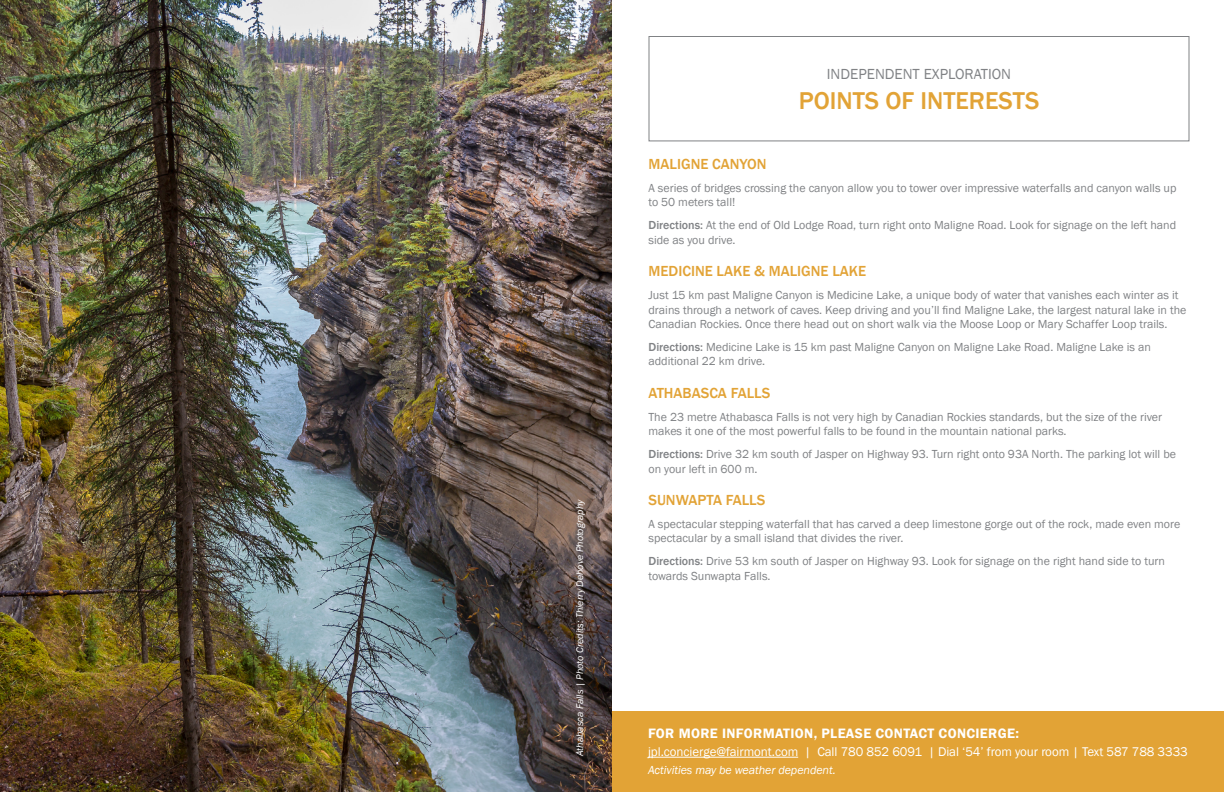
<style>
.page{position:relative;width:1224px;height:792px;background:#fff}
.page>*{position:absolute;margin:0;border:0;box-sizing:border-box;transform-origin:0 0}
.t1{font:500 25px "Franklin Gothic";color:#e2a336}
.t2{font:500 15px "Franklin Gothic";color:#e2a336}
.t3{font:15px "Franklin Gothic";color:#808285}
.t4{font:600 14px "Franklin Gothic";letter-spacing:.025em;color:#fff}
.t5{font:13px "Franklin Gothic";letter-spacing:-.005em;color:#fff}
.t6{font:12px/14.4px "Franklin Gothic";color:#808285}
.t7{font:italic 12px "Franklin Gothic";letter-spacing:-.005em;color:#fff}
.t8{font:italic 10px "Franklin Gothic";color:#fff}
.s1{font-weight:500}
</style>
<div class="page">
<div style="left:612px;top:711px;width:612px;height:81px;background:#e2a336"></div>
<hr style="left:648px;top:757px;width:150px;height:1px;background:#fff">
<div style="left:648px;top:36px;width:542px;height:105px;border:1px solid #808285"></div>
<img style="left:0;top:0;width:612px;height:792px">
<p class="t8" style="left:573px;top:756px;width:259px;rotate:-90deg">Athabasca Falls | Photo Credits: Thierry Dehove Photography</p>
<p class="t3" style="left:827px;top:65px;width:186px">INDEPENDENT EXPLORATION</p>
<h1 class="t1" style="left:799px;top:85px;width:242px">POINTS OF INTERESTS</h1>
<p class="t2" style="left:648px;top:155px;width:120px">MALIGNE CANYON</p>
<p class="t6" style="left:648px;top:181px;width:530px">A series of bridges crossing the canyon allow you to tower over impressive waterfalls and canyon walls up to 50 meters tall!</p>
<p class="t6" style="left:648px;top:219px;width:529px"><span class="s1">Directions:</span> At the end of Old Lodge Road, turn right onto Maligne Road. Look for signage on the left hand side as you drive.</p>
<p class="t2" style="left:648px;top:262px;width:219px">MEDICINE LAKE &amp; MALIGNE LAKE</p>
<p class="t6" style="left:648px;top:288px;width:540px">Just 15 km past Maligne Canyon is Medicine Lake, a unique body of water that vanishes each winter as it drains through a network of caves. Keep driving and you’ll find Maligne Lake, the largest natural lake in the<br>Canadian Rockies. Once there head out on short walk via the Moose Loop or Mary Schaffer Loop trails.</p>
<p class="t6" style="left:648px;top:340px;width:504px"><span class="s1">Directions:</span> Medicine Lake is 15 km past Maligne Canyon on Maligne Lake Road. Maligne Lake is an additional 22 km drive.</p>
<p class="t2" style="left:648px;top:384px;width:123px">ATHABASCA FALLS</p>
<p class="t6" style="left:648px;top:410px;width:515px">The 23 metre Athabasca Falls is not very high by Canadian Rockies standards, but the size of the river makes it one of the most powerful falls to be found in the mountain national parks.</p>
<p class="t6" style="left:648px;top:447px;width:529px"><span class="s1">Directions:</span> Drive 32 km south of Jasper on Highway 93. Turn right onto 93A North. The parking lot will be on your left in 600 m.</p>
<p class="t2" style="left:648px;top:491px;width:118px">SUNWAPTA FALLS</p>
<p class="t6" style="left:648px;top:517px;width:533px">A spectacular stepping waterfall that has carved a deep limestone gorge out of the rock, made even more spectacular by a small island that divides the river.</p>
<p class="t6" style="left:648px;top:555px;width:518px"><span class="s1">Directions:</span> Drive 53 km south of Jasper on Highway 93. Look for signage on the right hand side to turn towards Sunwapta Falls.</p>
<p class="t4" style="left:648px;top:725px;width:372px">FOR MORE INFORMATION, PLEASE CONTACT CONCIERGE:</p>
<p class="t5" style="left:648px;top:744px;width:541px">jpl.concierge@fairmont.com | Call 780 852 6091 | Dial ‘54’ from your room | Text 587 788 3333</p>
<p class="t7" style="left:648px;top:763px;width:189px">Activities may be weather dependent.</p>
</div>
